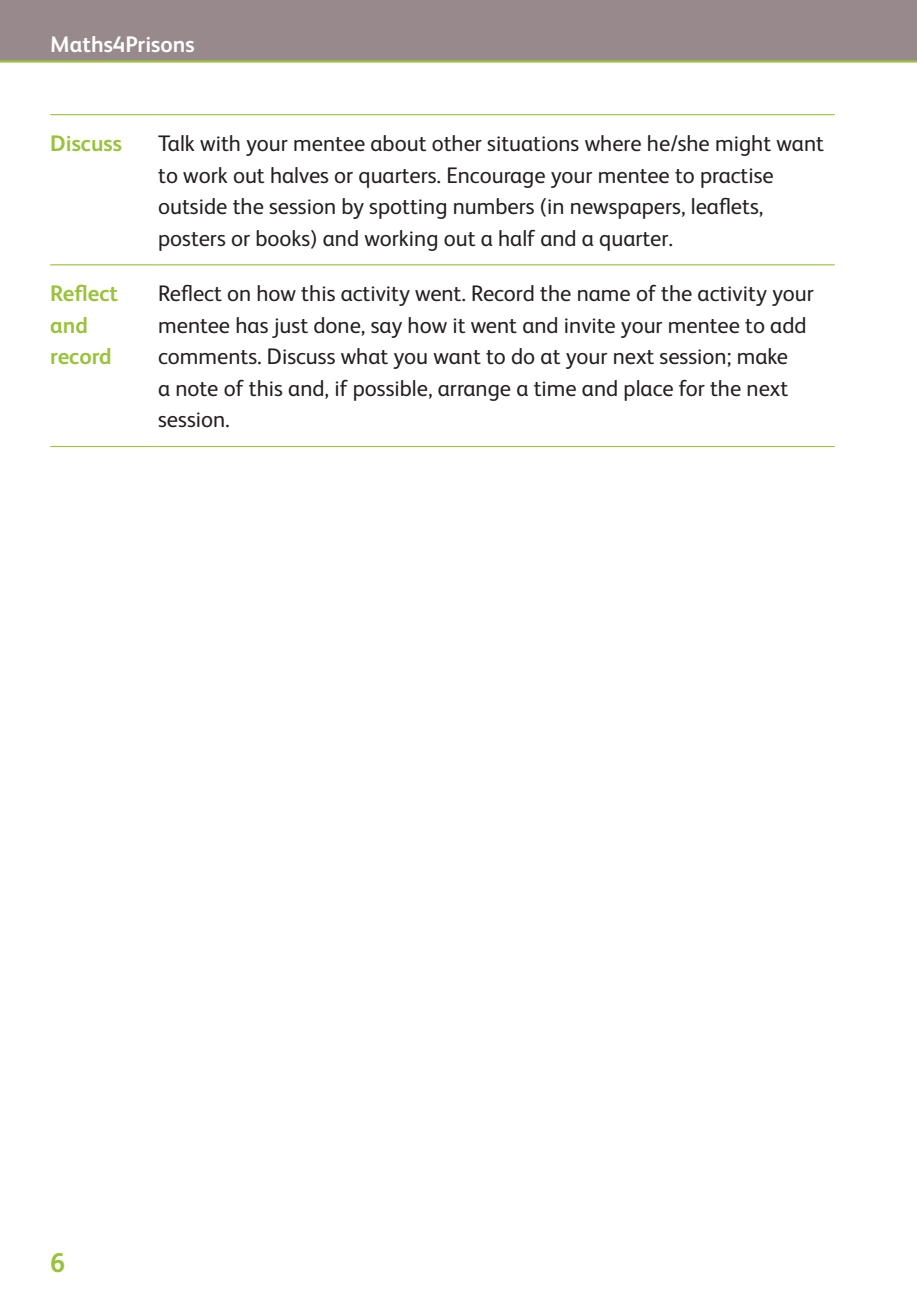
<style>
.page{position:relative;width:917px;height:1313px;background:#fff}
.page>*{position:absolute;margin:0;border:0;box-sizing:border-box;transform-origin:0 0}
.t1{font:700 27px "FS Albert";color:#9ac23b}
.t2{font:22.5px/31.5px "FS Albert";color:#231f20}
.t3{font:700 22.5px/31.5px "FS Albert";color:#9ac23b}
.t4{font:700 22.5px "FS Albert";color:#fff}
</style>
<div class="page">
<div style="left:0;top:0;width:917px;height:63px;background:#97898c"></div>
<hr style="left:50px;top:114px;width:108px;height:1px;background:#9ac23b">
<hr style="left:158px;top:114px;width:677px;height:1px;background:#9ac23b">
<hr style="left:50px;top:264px;width:108px;height:1px;background:#9ac23b">
<hr style="left:158px;top:264px;width:677px;height:1px;background:#9ac23b">
<hr style="left:50px;top:446px;width:108px;height:1px;background:#9ac23b">
<hr style="left:158px;top:446px;width:677px;height:1px;background:#9ac23b">
<p class="t4" style="left:50px;top:29px;width:146px">Maths4Prisons</p>
<p class="t3" style="left:50px;top:127px;width:73px">Discuss</p>
<p class="t2" style="left:158px;top:126px;width:667px">Talk with your mentee about other situations where he/she might want to work out halves or quarters. Encourage your mentee to practise outside the session by spotting numbers (in newspapers, leaflets, posters or books) and working out a half and a quarter.</p>
<p class="t3" style="left:50px;top:277px;width:69px">Reflect and record</p>
<p class="t2" style="left:158px;top:277px;width:657px">Reflect on how this activity went. Record the name of the activity your mentee has just done, say how it went and invite your mentee to add comments. Discuss what you want to do at your next session; make<br>a note of this and, if possible, arrange a time and place for the next session.</p>
<p class="t1" style="left:50px;top:1243px;width:17px">6</p>
</div>
